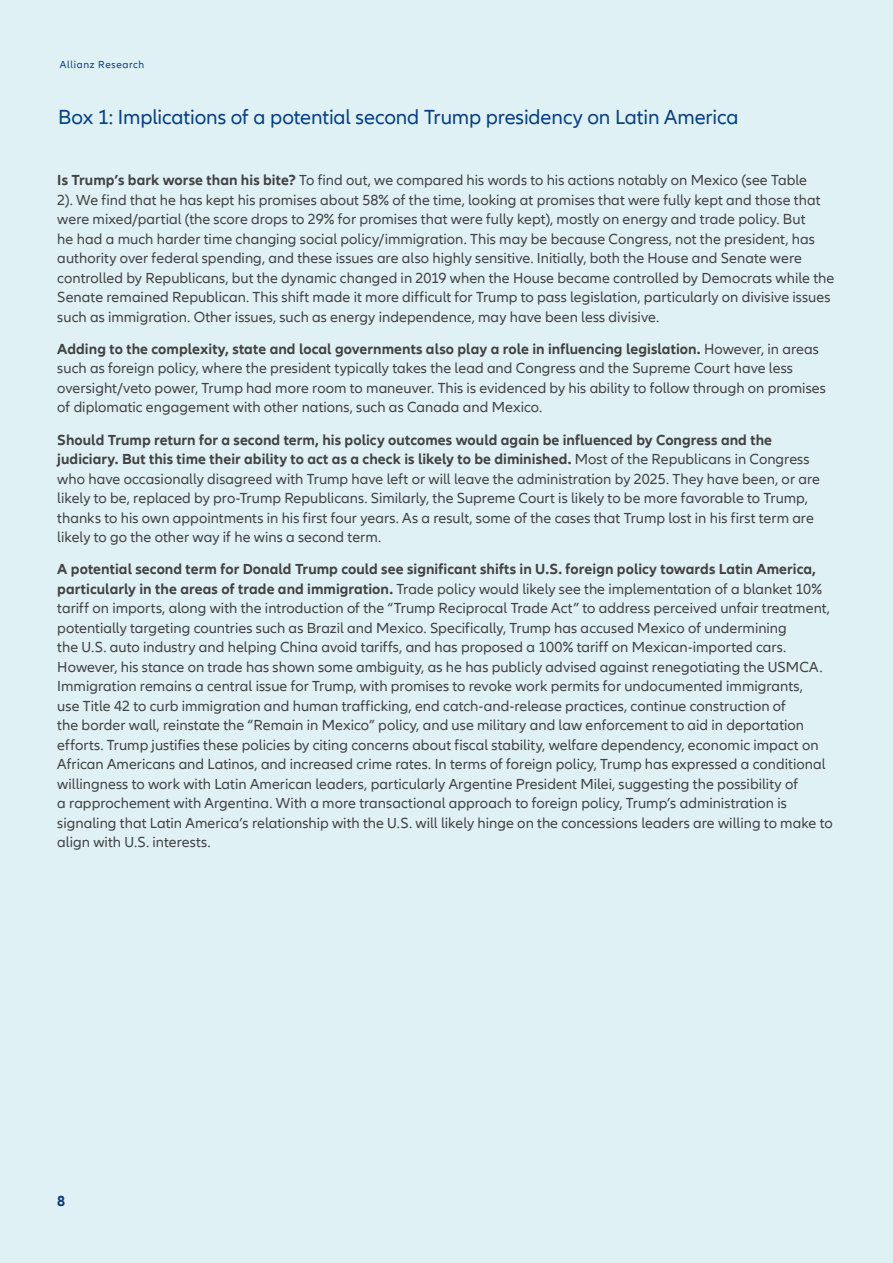
<style>
.page{position:relative;width:893px;height:1263px;background:#e0f1f5}
.page>*{position:absolute;margin:0;border:0;box-sizing:border-box;transform-origin:0 0}
.t1{font:21px "Allianz Neo";letter-spacing:-.005em;color:#033f85}
.t2{font:15px/19.5px "Allianz Neo";letter-spacing:.005em;color:#424241}
.t3{font:700 15px "Allianz Neo";color:#033f85}
.t4{font:10.5px "Allianz Neo";letter-spacing:.06em;color:#033f85}
.s1{font-weight:700}
</style>
<div class="page">
<p class="t4" style="left:60px;top:58px;width:86px">Allianz Research</p>
<h1 class="t1" style="left:58px;top:105px;width:682px">Box 1: Implications of a potential second Trump presidency on Latin America</h1>
<p class="t2" style="left:57px;top:171px;width:778px"><span class="s1">Is Trump’s bark worse than his bite?</span> To find out, we compared his words to his actions notably on Mexico (see Table<br>2). We find that he has kept his promises about 58% of the time, looking at promises that were fully kept and those that were mixed/partial (the score drops to 29% for promises that were fully kept), mostly on energy and trade policy. But<br>he had a much harder time changing social policy/immigration. This may be because Congress, not the president, has authority over federal spending, and these issues are also highly sensitive. Initially, both the House and Senate were controlled by Republicans, but the dynamic changed in 2019 when the House became controlled by Democrats while the Senate remained Republican. This shift made it more difficult for Trump to pass legislation, particularly on divisive issues such as immigration. Other issues, such as energy independence, may have been less divisive.</p>
<p class="t2" style="left:57px;top:340px;width:770px"><span class="s1">Adding to the complexity, state and local governments also play a role in influencing legislation.</span> However, in areas such as foreign policy, where the president typically takes the lead and Congress and the Supreme Court have less oversight/veto power, Trump had more room to maneuver. This is evidenced by his ability to follow through on promises of diplomatic engagement with other nations, such as Canada and Mexico.</p>
<p class="t2" style="left:57px;top:430px;width:764px"><span class="s1">Should Trump return for a second term, his policy outcomes would again be influenced by Congress and the judiciary. But this time their ability to act as a check is likely to be diminished.</span> Most of the Republicans in Congress who have occasionally disagreed with Trump have left or will leave the administration by 2025. They have been, or are likely to be, replaced by pro-Trump Republicans. Similarly, the Supreme Court is likely to be more favorable to Trump, thanks to his own appointments in his first four years. As a result, some of the cases that Trump lost in his first term are likely to go the other way if he wins a second term.</p>
<p class="t2" style="left:57px;top:560px;width:777px"><span class="s1">A potential second term for Donald Trump could see significant shifts in U.S. foreign policy towards Latin America, particularly in the areas of trade and immigration.</span> Trade policy would likely see the implementation of a blanket 10% tariff on imports, along with the introduction of the “Trump Reciprocal Trade Act” to address perceived unfair treatment, potentially targeting countries such as Brazil and Mexico. Specifically, Trump has accused Mexico of undermining<br>the U.S. auto industry and helping China avoid tariffs, and has proposed a 100% tariff on Mexican-imported cars.<br>However, his stance on trade has shown some ambiguity, as he has publicly advised against renegotiating the USMCA.<br>Immigration remains a central issue for Trump, with promises to revoke work permits for undocumented immigrants,<br>use Title 42 to curb immigration and human trafficking, end catch-and-release practices, continue construction of<br>the border wall, reinstate the “Remain in Mexico” policy, and use military and law enforcement to aid in deportation efforts. Trump justifies these policies by citing concerns about fiscal stability, welfare dependency, economic impact on African Americans and Latinos, and increased crime rates. In terms of foreign policy, Trump has expressed a conditional willingness to work with Latin American leaders, particularly Argentine President Milei, suggesting the possibility of<br>a rapprochement with Argentina. With a more transactional approach to foreign policy, Trump’s administration is signaling that Latin America’s relationship with the U.S. will likely hinge on the concessions leaders are willing to make to align with U.S. interests.</p>
<p class="t3" style="left:52px;top:1192px;width:10px">8</p>
<p class="t3" style="left:57px;top:1192px;width:10px">8</p>
</div>
